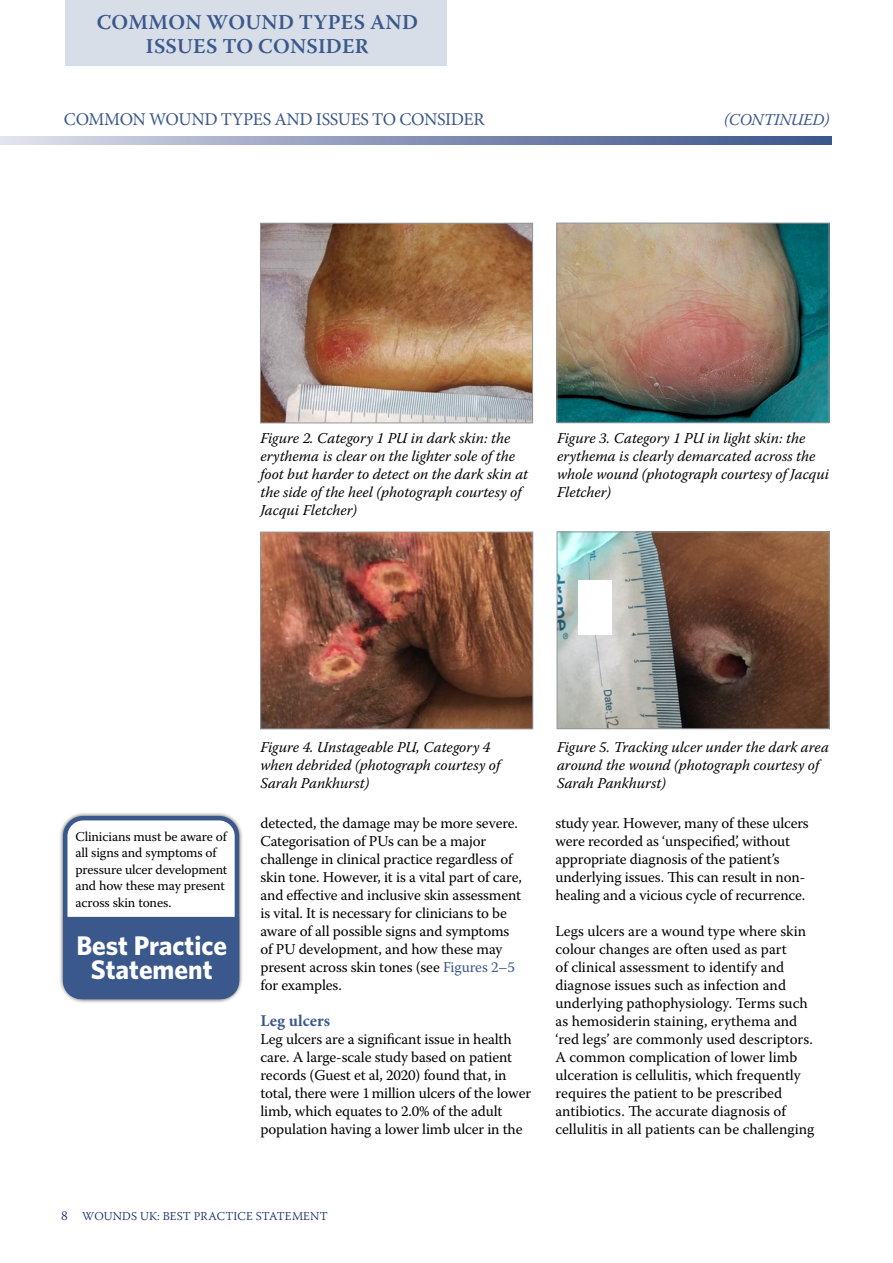
<style>
.page{position:relative;width:893px;height:1263px;background:#fff}
.page>*{position:absolute;margin:0;border:0;box-sizing:border-box;transform-origin:0 0}
.t1{font:700 27px/24px "Whitney";color:#fff;text-align:center}
.t2{font:600 21px/24px "Warnock Pro";letter-spacing:.01em;color:#3a588b;text-align:center}
.t3{font:18px "Minion Pro";letter-spacing:-.02em;color:#3a588b}
.t4{font:italic 16.5px "Warnock Pro";letter-spacing:-.015em;color:#3a588b}
.t5{font:700 16.5px "Minion Pro";letter-spacing:.005em;color:#3a588b}
.t6{font:15px/18px "Warnock Pro";letter-spacing:-.01em;color:#000}
.t7{font:italic 15px/18px "Warnock Pro";color:#000}
.t8{font:13.5px/16.5px "Warnock Pro";letter-spacing:-.01em;color:#000}
.t9{font:300 12px "Warnock Pro";letter-spacing:.01em;color:#102e65}
.s1{color:#3a588b}
.s2{font-size:13.5px}
</style>
<div class="page">
<div style="left:65px;top:0;width:381px;height:66px;background:#d8dee8"></div>
<div style="left:59px;top:811px;width:185px;height:193px;background:#000;opacity:.75"></div>
<div style="left:65px;top:818px;width:172px;height:179px;background:#fff;border-radius:18px"></div>
<div style="left:63px;top:816px;width:176px;height:183px;border:4px solid #3a588b;border-radius:18px"></div>
<div style="left:63px;top:917px;width:176px;height:82px;background:#3a588b"></div>
<img style="left:262px;top:225px;width:269px;height:196px">
<div style="left:260px;top:223px;width:273px;height:200px;border:1px solid #939598"></div>
<img style="left:262px;top:534px;width:269px;height:193px">
<div style="left:260px;top:532px;width:273px;height:197px;border:1px solid #939598"></div>
<img style="left:559px;top:225px;width:268px;height:196px">
<div style="left:557px;top:223px;width:272px;height:200px;border:1px solid #939598"></div>
<img style="left:559px;top:534px;width:268px;height:193px">
<div style="left:557px;top:532px;width:272px;height:197px;border:1px solid #939598"></div>
<div style="left:579px;top:580px;width:33px;height:54px;background:#fff"></div>
<svg style="left:0;top:136px;width:832px;height:9px;background:#8995b7"></svg>
<h2 class="t2" style="left:97px;top:10px;width:323px">COMMON WOUND TYPES AND<br>ISSUES TO CONSIDER</h2>
<p class="t3" style="left:64px;top:107px;width:422px">COMMON WOUND TYPES AND ISSUES TO CONSIDER</p>
<p class="t4" style="left:724px;top:109px;width:107px">(CONTINUED)</p>
<p class="t7" style="left:260px;top:429px;width:269px">Figure 2. Category 1 PU in dark skin: the erythema is clear on the lighter sole of the foot but harder to detect on the dark skin at the side of the heel (photograph courtesy of Jacqui Fletcher)</p>
<p class="t7" style="left:557px;top:429px;width:274px">Figure 3. Category 1 PU in light skin: the erythema is clearly demarcated across the whole wound (photograph courtesy of Jacqui Fletcher)</p>
<p class="t8" style="left:75px;top:828px;width:153px">Clinicians must be aware of all signs and symptoms of pressure ulcer development and how these may present across skin tones.</p>
<h1 class="t1" style="left:76px;top:933px;width:152px">Best Practice<br>Statement</h1>
<p class="t7" style="left:260px;top:737px;width:241px">Figure 4. Unstageable PU, Category 4 when debrided (photograph courtesy of<br>Sarah Pankhurst)</p>
<p class="t7" style="left:557px;top:737px;width:273px">Figure 5. Tracking ulcer under the dark area around the wound (photograph courtesy of<br>Sarah Pankhurst)</p>
<p class="t6" style="left:260px;top:814px;width:263px">detected, the damage may be more severe.<br>Categorisation of PUs can be a major challenge in clinical practice regardless of skin tone. However, it is a vital part of care, and effective and inclusive skin assessment is vital. It is necessary for clinicians to be aware of all possible signs and symptoms of PU development, and how these may present across skin tones (see <span class="s1">Figures 2–5 </span>for examples.</p>
<p class="t5" style="left:260px;top:1009px;width:71px">Leg ulcers</p>
<p class="t6" style="left:260px;top:1030px;width:272px">Leg ulcers are a significant issue in health care. A large-scale study based on patient records (Guest et al, 2020) found that, in total, there were 1million ulcers of the lower limb, which equates to 2.0% of the adult population having a lower limb ulcer in the</p>
<p class="t6" style="left:555px;top:814px;width:255px">study year. However, many of these ulcers were recorded as ‘unspecified’, without appropriate diagnosis of the patient’s underlying issues. This can result in non&shy;healing and a vicious cycle of recurrence.</p>
<p class="t6" style="left:555px;top:922px;width:260px">Legs ulcers are a wound type where skin colour changes are often used as part<br>of clinical assessment to identify and diagnose issues such as infection and underlying pathophysiology. Terms such as hemosiderin staining, erythema and ‘red legs’ are commonly used descriptors.<br>A common complication of lower limb ulceration is cellulitis, which frequently requires the patient to be prescribed antibiotics. The accurate diagnosis of cellulitis in all patients can be challenging</p>
<p class="t9" style="left:61px;top:1209px;width:268px"><span class="s2">8</span> WOUNDS UK: BEST PRACTICE STATEMENT</p>
</div>
